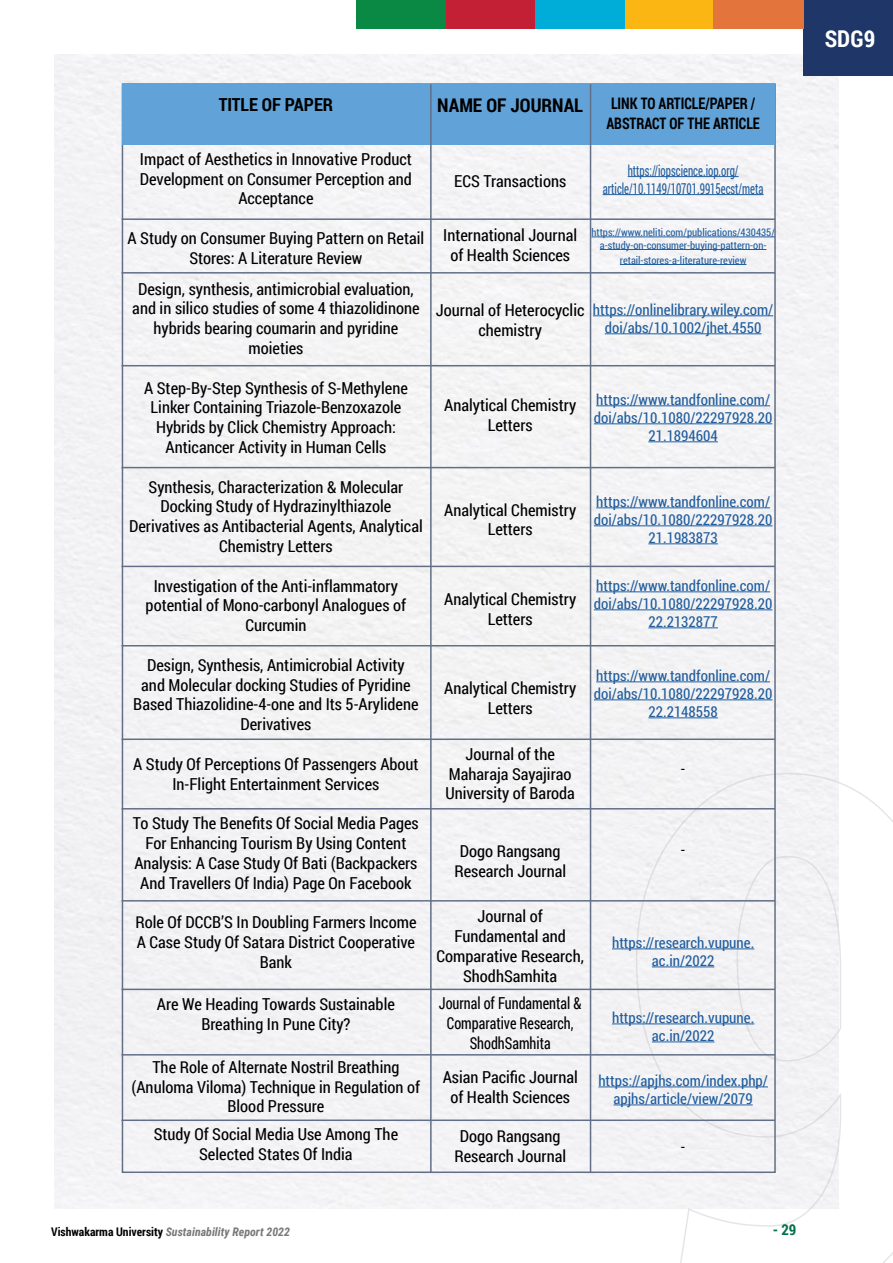
<style>
.page{position:relative;width:893px;height:1263px;background:#fff}
.page>*{position:absolute;margin:0;border:0;box-sizing:border-box;transform-origin:0 0}
.t1{font:700 23.1px "Roboto Condensed";color:#fff}
.t2{font:700 18.9px "Roboto Condensed";color:#000}
.t3{font:700 18px "Roboto Condensed";color:#000}
.t4{font:16.5px/19.8px "Roboto Condensed";color:#000;text-align:center}
.t5{font:16.5px/19.8px "Roboto Condensed";color:#000;text-align:center;scale:.86 1}
.t6{font:700 15.9px/19.8px "Roboto Condensed";color:#000;scale:.89 1}
.t7{font:15px/18px "Roboto Condensed";color:#215e9e;text-align:center}
.t8{font:15px/18px "Roboto Condensed";color:#215e9e;text-align:center;scale:.72 1}
.t9{font:700 15px "Roboto Condensed";color:#00724a}
.t10{font:15px "Roboto Condensed";color:#000}
.t11{font:italic 700 11.85px "Roboto Condensed";color:#77787b}
.t12{font:10.5px/12.6px "Roboto Condensed";color:#215e9e;text-align:center}
.s1{font-style:normal;color:#000}
</style>
<div class="page">
<div style="left:54px;top:54px;width:785px;height:1155px;background:#f3f2f4"></div>
<svg style="left:635px;top:772px;width:258px;height:491px"></svg>
<div style="left:804px;top:0;width:89px;height:76px;background:#1e3768"></div>
<div style="left:624px;top:0;width:91px;height:28px;background:#fcb614"></div>
<div style="left:535px;top:0;width:89px;height:28px;background:#00add8"></div>
<div style="left:446px;top:0;width:89px;height:28px;background:#c32035"></div>
<div style="left:356px;top:0;width:90px;height:28px;background:#0a8944"></div>
<div style="left:713px;top:0;width:91px;height:28px;background:#e3743c"></div>
<div style="left:122px;top:84px;width:653px;height:60px;background:#61a3d9"></div>
<hr style="left:628px;top:176px;width:111px;height:1px;background:#215e9e">
<hr style="left:603px;top:194px;width:161px;height:1px;background:#215e9e">
<hr style="left:591px;top:237px;width:184px;height:1px;background:#215e9e">
<hr style="left:600px;top:249px;width:166px;height:1px;background:#215e9e">
<hr style="left:620px;top:264px;width:126px;height:1px;background:#215e9e">
<hr style="left:593px;top:315px;width:180px;height:1px;background:#215e9e">
<hr style="left:605px;top:333px;width:156px;height:1px;background:#215e9e">
<hr style="left:596px;top:405px;width:174px;height:1px;background:#215e9e">
<hr style="left:594px;top:423px;width:178px;height:1px;background:#215e9e">
<hr style="left:648px;top:441px;width:70px;height:1px;background:#215e9e">
<hr style="left:596px;top:507px;width:174px;height:1px;background:#215e9e">
<hr style="left:594px;top:525px;width:178px;height:1px;background:#215e9e">
<hr style="left:648px;top:543px;width:70px;height:1px;background:#215e9e">
<hr style="left:596px;top:591px;width:174px;height:1px;background:#215e9e">
<hr style="left:594px;top:609px;width:178px;height:1px;background:#215e9e">
<hr style="left:648px;top:627px;width:70px;height:1px;background:#215e9e">
<hr style="left:596px;top:681px;width:174px;height:1px;background:#215e9e">
<hr style="left:594px;top:699px;width:178px;height:1px;background:#215e9e">
<hr style="left:648px;top:717px;width:70px;height:1px;background:#215e9e">
<hr style="left:612px;top:948px;width:142px;height:1px;background:#215e9e">
<hr style="left:652px;top:966px;width:62px;height:1px;background:#215e9e">
<hr style="left:612px;top:1023px;width:142px;height:1px;background:#215e9e">
<hr style="left:652px;top:1041px;width:62px;height:1px;background:#215e9e">
<hr style="left:598px;top:1086px;width:170px;height:1px;background:#215e9e">
<hr style="left:614px;top:1104px;width:139px;height:1px;background:#215e9e">
<hr style="left:430px;top:84px;width:2px;height:1089px;background:#626f86">
<hr style="left:590px;top:84px;width:1px;height:1089px;background:#626f86">
<hr style="left:122px;top:218px;width:653px;height:2px;background:#626f86">
<hr style="left:122px;top:272px;width:653px;height:2px;background:#626f86">
<hr style="left:122px;top:365px;width:653px;height:1px;background:#626f86">
<hr style="left:122px;top:467px;width:653px;height:1px;background:#626f86">
<hr style="left:122px;top:566px;width:653px;height:1px;background:#626f86">
<hr style="left:122px;top:645px;width:653px;height:1px;background:#626f86">
<hr style="left:122px;top:738px;width:653px;height:2px;background:#626f86">
<hr style="left:122px;top:808px;width:653px;height:1px;background:#626f86">
<hr style="left:122px;top:989px;width:653px;height:1px;background:#626f86">
<hr style="left:122px;top:1054px;width:653px;height:1px;background:#626f86">
<hr style="left:122px;top:1119px;width:653px;height:2px;background:#626f86">
<hr style="left:122px;top:900px;width:653px;height:1px;background:#626f86">
<p class="t3" style="left:219px;top:92px;width:116px">TITLE OF PAPER</p>
<p class="t4" style="left:140px;top:149px;width:274px">Impact of Aesthetics in Innovative Product<br>Development on Consumer Perception and<br>Acceptance</p>
<p class="t4" style="left:128px;top:228px;width:298px">A Study on Consumer Buying Pattern on Retail<br>Stores: A Literature Review</p>
<p class="t4" style="left:132px;top:278px;width:289px">Design, synthesis, antimicrobial evaluation, and in‐silico studies of some 4‐thiazolidinone hybrids bearing coumarin and pyridine moieties</p>
<p class="t4" style="left:144px;top:377px;width:265px">A Step-By-Step Synthesis of S-Methylene Linker Containing Triazole-Benzoxazole Hybrids by Click Chemistry Approach:<br>Anticancer Activity in Human Cells</p>
<p class="t4" style="left:129px;top:476px;width:295px">Synthesis, Characterization &amp; Molecular Docking Study of Hydrazinylthiazole Derivatives as Antibacterial Agents, Analytical Chemistry Letters</p>
<p class="t4" style="left:146px;top:575px;width:262px">Investigation of the Anti-inflammatory potential of Mono-carbonyl Analogues of<br>Curcumin</p>
<p class="t4" style="left:133px;top:654px;width:287px">Design, Synthesis, Antimicrobial Activity and Molecular docking Studies of Pyridine Based Thiazolidine-4-one and Its 5-Arylidene Derivatives</p>
<p class="t4" style="left:133px;top:753px;width:287px">A Study Of Perceptions Of Passengers About<br>In-Flight Entertainment Services</p>
<p class="t4" style="left:133px;top:813px;width:287px">To Study The Benefits Of Social Media Pages For Enhancing Tourism By Using Content Analysis: A Case Study Of Bati (Backpackers And Travellers Of India) Page On Facebook</p>
<p class="t4" style="left:135px;top:912px;width:283px">Role Of DCCB’S In Doubling Farmers Income<br>A Case Study Of Satara District Cooperative<br>Bank</p>
<p class="t4" style="left:157px;top:994px;width:239px">Are We Heading Towards Sustainable<br>Breathing In Pune City?</p>
<p class="t4" style="left:132px;top:1056px;width:290px">The Role of Alternate Nostril Breathing (Anuloma Viloma) Technique in Regulation of<br>Blood Pressure</p>
<p class="t4" style="left:154px;top:1124px;width:246px">Study Of Social Media Use Among The<br>Selected States Of India</p>
<p class="t6" style="left:606px;top:93px;width:174px">LINK TO ARTICLE/PAPER /<br>ABSTRACT OF THE ARTICLE</p>
<p class="t8" style="left:603px;top:161px;width:225px">https://iopscience.iop.org/ article/10.1149/10701.9915ecst/meta</p>
<p class="t12" style="left:591px;top:226px;width:185px">https://www.neliti.com/publications/430435/ a-study-on-consumer-buying-pattern-on-</p>
<p class="t12" style="left:620px;top:253px;width:128px">retail-stores-a-literature-review</p>
<p class="t7" style="left:593px;top:300px;width:182px">https://onlinelibrary.wiley.com/ doi/abs/10.1002/jhet.4550</p>
<p class="t2" style="left:437px;top:92px;width:147px">NAME OF JOURNAL</p>
<p class="t4" style="left:454px;top:170px;width:113px">ECS Transactions</p>
<p class="t4" style="left:443px;top:225px;width:135px">International Journal of Health Sciences</p>
<p class="t4" style="left:436px;top:299px;width:150px">Journal of Heterocyclic chemistry</p>
<p class="t4" style="left:444px;top:395px;width:133px">Analytical Chemistry<br>Letters</p>
<p class="t7" style="left:594px;top:390px;width:180px">https://www.tandfonline.com/ doi/abs/10.1080/22297928.20<br>21.1894604</p>
<p class="t4" style="left:444px;top:499px;width:133px">Analytical Chemistry<br>Letters</p>
<p class="t4" style="left:444px;top:589px;width:133px">Analytical Chemistry<br>Letters</p>
<p class="t4" style="left:444px;top:678px;width:133px">Analytical Chemistry<br>Letters</p>
<p class="t4" style="left:445px;top:743px;width:131px">Journal of the<br>Maharaja Sayajirao<br>University of Baroda</p>
<p class="t7" style="left:594px;top:492px;width:180px">https://www.tandfonline.com/ doi/abs/10.1080/22297928.20<br>21.1983873</p>
<p class="t7" style="left:594px;top:576px;width:180px">https://www.tandfonline.com/ doi/abs/10.1080/22297928.20<br>22.2132877</p>
<p class="t7" style="left:594px;top:666px;width:180px">https://www.tandfonline.com/ doi/abs/10.1080/22297928.20<br>22.2148558</p>
<p class="t10" style="left:681px;top:758px;width:6px">-</p>
<p class="t4" style="left:454px;top:841px;width:113px">Dogo Rangsang<br>Research Journal</p>
<p class="t4" style="left:437px;top:906px;width:149px">Journal of<br>Fundamental and<br>Comparative Research,<br>ShodhSamhita</p>
<p class="t5" style="left:439px;top:993px;width:167px">Journal of Fundamental &amp;<br>Comparative Research,<br>ShodhSamhita</p>
<p class="t4" style="left:443px;top:1066px;width:137px">Asian Pacific Journal of Health Sciences</p>
<p class="t4" style="left:454px;top:1126px;width:113px">Dogo Rangsang<br>Research Journal</p>
<p class="t10" style="left:681px;top:839px;width:6px">-</p>
<p class="t7" style="left:612px;top:933px;width:144px">https://research.vupune. ac.in/2022</p>
<p class="t7" style="left:612px;top:1008px;width:144px">https://research.vupune. ac.in/2022</p>
<p class="t7" style="left:598px;top:1071px;width:171px">https://apjhs.com/index.php/ apjhs/article/view/2079</p>
<p class="t10" style="left:681px;top:1136px;width:6px">-</p>
<p class="t11" style="left:51px;top:1223px;width:240px"><span class="s1">Vishwakarma University</span> Sustainability Report 2022</p>
<p class="t9" style="left:773px;top:1218px;width:25px">- 29</p>
<h1 class="t1" style="left:825px;top:22px;width:52px">SDG9</h1>
</div>
